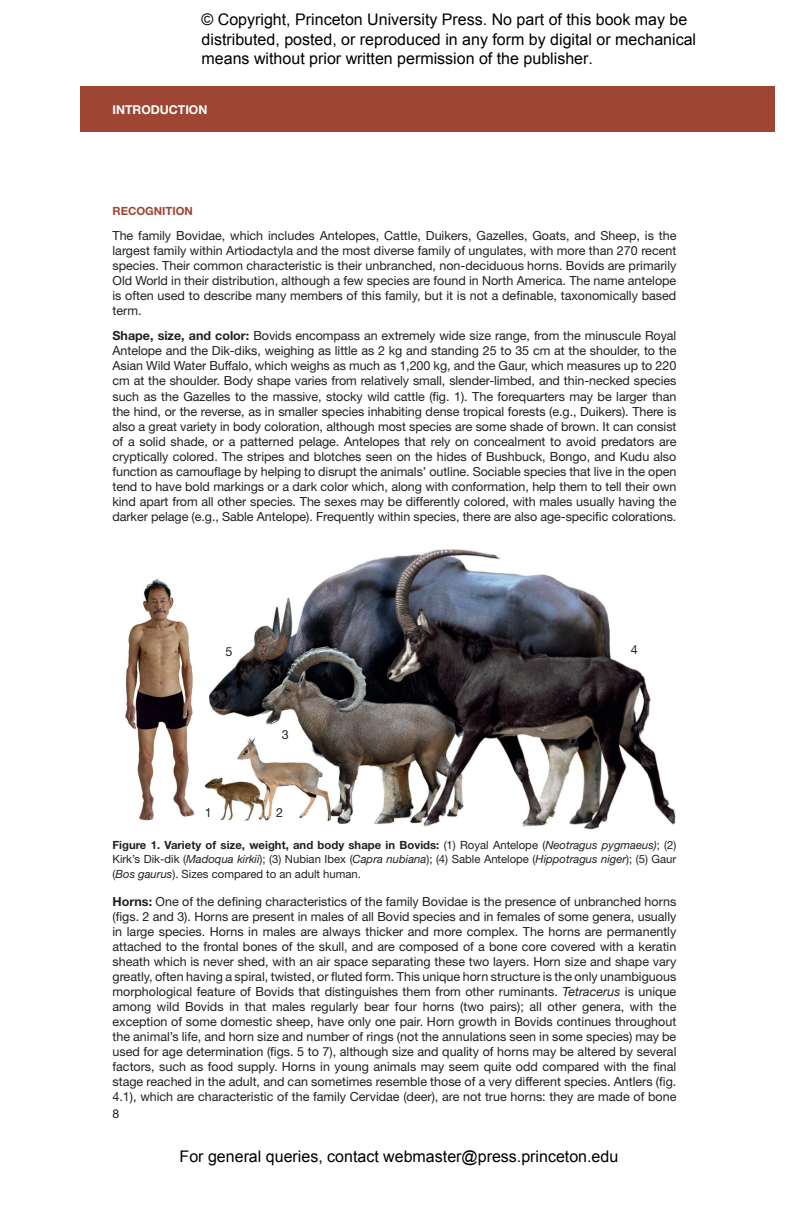
<style>
.page{position:relative;width:798px;height:1220px;background:#fff}
.page>*{position:absolute;margin:0;border:0;box-sizing:border-box;transform-origin:0 0}
.t1{font:16px/19.2px "Arial";color:#000}
.t2{font:12.6px/15px "Helvetica Neue LT Std";color:#231f20;text-align:justify}
.t3{font:700 12.2px "Helvetica Neue LT Std";color:#fff}
.t4{font:12.2px "Helvetica Neue LT Std";color:#231f20}
.t5{font:11.4px/14px "Helvetica Neue LT Std";color:#231f20;text-align:justify}
.t6{font:700 11.4px "Helvetica Neue LT Std";color:#9e4633}
.s1{font-weight:700}
.s2{font-style:italic}
</style>
<div class="page">
<div style="left:81px;top:86px;width:694px;height:45px;background:#9e4633"></div>
<img style="left:125px;top:549px;width:551px;height:281px">
<p class="t1" style="left:202px;top:10px;width:496px">© Copyright, Princeton University Press. No part of this book may be distributed, posted, or reproduced in any form by digital or mechanical means without prior written permission of the publisher.</p>
<p class="t3" style="left:112px;top:103px;width:96px">INTRODUCTION</p>
<p class="t6" style="left:112px;top:204px;width:82px">RECOGNITION</p>
<p class="t2" style="left:112px;top:228px;width:565px">The family Bovidae, which includes Antelopes, Cattle, Duikers, Gazelles, Goats, and Sheep, is the largest family within Artiodactyla and the most diverse family of ungulates, with more than 270 recent species. Their common characteristic is their unbranched, non-deciduous horns. Bovids are primarily Old World in their distribution, although a few species are found in North America. The name antelope is often used to describe many members of this family, but it is not a definable, taxonomically based term.</p>
<p class="t2" style="left:112px;top:328px;width:565px"><span class="s1">Shape, size, and color:</span> Bovids encompass an extremely wide size range, from the minuscule Royal Antelope and the Dik-diks, weighing as little as 2 kg and standing 25 to 35 cm at the shoulder, to the Asian Wild Water Buffalo, which weighs as much as 1,200 kg, and the Gaur, which measures up to 220 cm at the shoulder. Body shape varies from relatively small, slender-limbed, and thin-necked species such as the Gazelles to the massive, stocky wild cattle (fig. 1). The forequarters may be larger than the hind, or the reverse, as in smaller species inhabiting dense tropical forests (e.g., Duikers). There is also a great variety in body coloration, although most species are some shade of brown. It can consist of a solid shade, or a patterned pelage. Antelopes that rely on concealment to avoid predators are cryptically colored. The stripes and blotches seen on the hides of Bushbuck, Bongo, and Kudu also function as camouflage by helping to disrupt the animals’ outline. Sociable species that live in the open tend to have bold markings or a dark color which, along with conformation, help them to tell their own kind apart from all other species. The sexes may be differently colored, with males usually having the darker pelage (e.g., Sable Antelope). Frequently within species, there are also age-specific colorations.</p>
<p class="t2" style="left:226px;top:644px;width:8px">5</p>
<p class="t2" style="left:631px;top:642px;width:8px">4</p>
<p class="t2" style="left:282px;top:727px;width:8px">3</p>
<p class="t2" style="left:205px;top:805px;width:8px">1</p>
<p class="t2" style="left:276px;top:805px;width:8px">2</p>
<p class="t5" style="left:112px;top:838px;width:565px"><span class="s1">Figure 1. Variety of size, weight, and body shape in Bovids:</span> (1) Royal Antelope (<span class="s2">Neotragus pygmaeus)</span>; (2)<br>Kirk’s Dik-dik (<span class="s2">Madoqua kirkii</span>); (3) Nubian Ibex (<span class="s2">Capra nubiana</span>); (4) Sable Antelope (<span class="s2">Hippotragus niger</span>); (5) Gaur (<span class="s2">Bos gaurus</span>). Sizes compared to an adult human.</p>
<p class="t2" style="left:112px;top:893px;width:565px"><span class="s1">Horns:</span> One of the defining characteristics of the family Bovidae is the presence of unbranched horns (figs. 2 and 3). Horns are present in males of all Bovid species and in females of some genera, usually in large species. Horns in males are always thicker and more complex. The horns are permanently attached to the frontal bones of the skull, and are composed of a bone core covered with a keratin sheath which is never shed, with an air space separating these two layers. Horn size and shape vary greatly, often having a spiral, twisted, or fluted form. This unique horn structure is the only unambiguous morphological feature of Bovids that distinguishes them from other ruminants. <span class="s2">Tetracerus</span> is unique among wild Bovids in that males regularly bear four horns (two pairs); all other genera, with the exception of some domestic sheep, have only one pair. Horn growth in Bovids continues throughout the animal’s life, and horn size and number of rings (not the annulations seen in some species) may be used for age determination (figs. 5 to 7), although size and quality of horns may be altered by several factors, such as food supply. Horns in young animals may seem quite odd compared with the final stage reached in the adult, and can sometimes resemble those of a very different species. Antlers (fig.<br>4.1), which are characteristic of the family Cervidae (deer), are not true horns: they are made of bone</p>
<p class="t4" style="left:112px;top:1106px;width:8px">8</p>
<p class="t1" style="left:180px;top:1147px;width:440px">For general queries, contact webmaster@press.princeton.edu</p>
</div>
